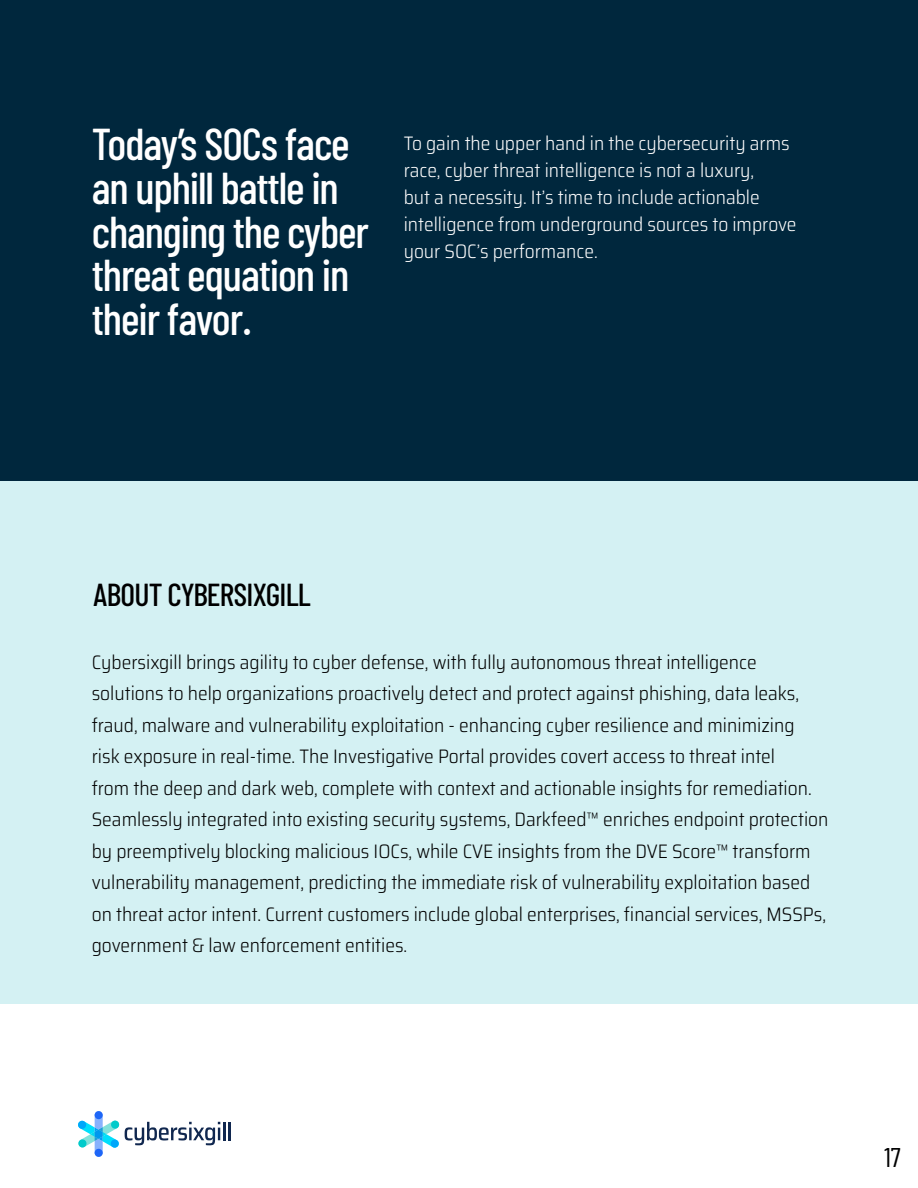
<style>
.page{position:relative;width:918px;height:1188px;background:#fff}
.page>*{position:absolute;margin:0;border:0;box-sizing:border-box;transform-origin:0 0}
.t1{font:500 44.55px/43.8px "Barlow Condensed";letter-spacing:-.025em;color:#fff}
.t2{font:500 31.8px "Barlow Condensed";letter-spacing:-.025em;color:#000}
.t3{font:27px "Barlow Condensed";color:#000}
.t4{font:300 semi-condensed 19.5px/31.5px "Saira";color:#000}
.t5{font:300 semi-condensed 19.5px/27px "Saira";color:#fff}
</style>
<div class="page">
<div style="left:0;top:0;width:918px;height:481px;background:#00273d"></div>
<div style="left:0;top:481px;width:918px;height:523px;background:#d4f1f3"></div>
<svg style="left:78px;top:1111px;width:142px;height:46px"></svg>
<hr style="left:223px;top:1122px;width:3px;height:18px;background:#10274f">
<hr style="left:228px;top:1122px;width:3px;height:18px;background:#10274f">
<h1 class="t1" style="left:92px;top:121px;width:279px">Today’s SOCs face an uphill battle in changing the cyber threat equation in their favor.</h1>
<p class="t5" style="left:404px;top:129px;width:394px">To gain the upper hand in the cybersecurity arms race, cyber threat intelligence is not a luxury,<br>but a necessity. It’s time to include actionable intelligence from underground sources to improve your SOC’s performance.</p>
<h2 class="t2" style="left:93px;top:575px;width:220px">ABOUT CYBERSIXGILL</h2>
<p class="t4" style="left:92px;top:646px;width:738px">Cybersixgill brings agility to cyber defense, with fully autonomous threat intelligence solutions to help organizations proactively detect and protect against phishing, data leaks, fraud, malware and vulnerability exploitation - enhancing cyber resilience and minimizing<br>risk exposure in real-time. The Investigative Portal provides covert access to threat intel<br>from the deep and dark web, complete with context and actionable insights for remediation.<br>Seamlessly integrated into existing security systems, Darkfeed™ enriches endpoint protection by preemptively blocking malicious IOCs, while CVE insights from the DVE Score™ transform vulnerability management, predicting the immediate risk of vulnerability exploitation based on threat actor intent. Current customers include global enterprises, financial services, MSSPs, government &amp; law enforcement entities.</p>
<h3 class="t3" style="left:884px;top:1140px;width:18px">17</h3>
</div>
